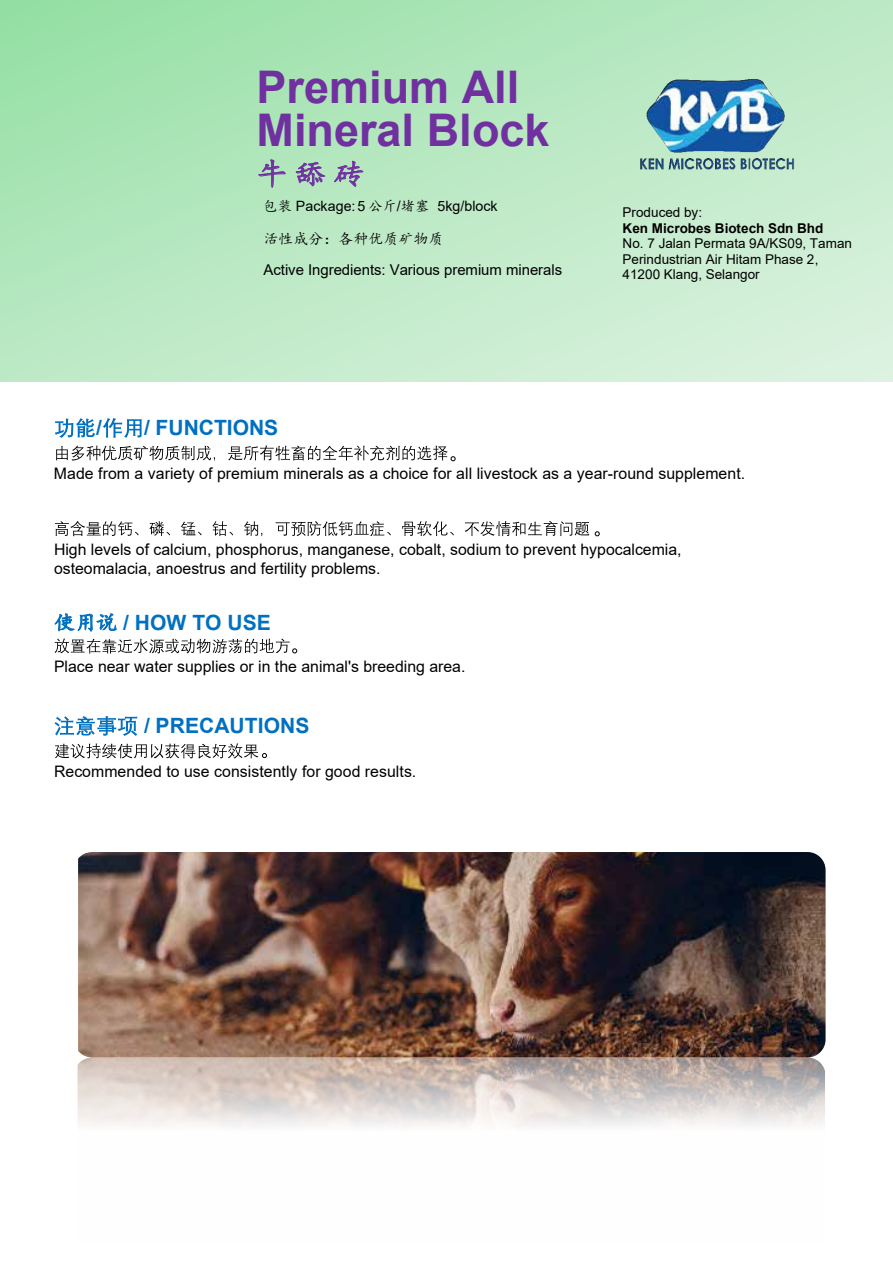
<style>
.page{position:relative;width:893px;height:1263px;background:#fff}
.page>*{position:absolute;margin:0;border:0;box-sizing:border-box;transform-origin:0 0}
.t1{font:700 45px/43.2px "Arial";color:#7030a0}
.t2{font:30px "Kai Ti";color:#7030a0}
.t3{font:700 21px "Arial";color:#0070c0}
.t4{font:15.9px/19px "Arial";color:#000}
.t5{font:15px "Arial";letter-spacing:-.005em;color:#000}
.t6{font:15px "Kai Ti";color:#000}
.t7{font:14.25px "Arial";letter-spacing:.005em;color:#000}
.t8{font:13.5px/15.5px "Arial";color:#000}
.t9{font:700 13.5px "Arial";color:#000}
.s1{font-family:"Kai Ti"}
.s2{font-family:"Kai Ti";font-weight:400}
</style>
<div class="page">
<svg style="left:0;top:0;width:893px;height:382px"></svg>
<svg style="left:55px;top:418px;width:40px;height:20px"></svg>
<svg style="left:103px;top:418px;width:39px;height:20px"></svg>
<svg style="left:55px;top:521px;width:534px;height:15px"></svg>
<svg style="left:54px;top:613px;width:63px;height:19px"></svg>
<svg style="left:55px;top:716px;width:82px;height:20px"></svg>
<img style="left:620px;top:55px;width:194px;height:138px">
<svg style="left:258px;top:159px;width:29px;height:29px"></svg>
<svg style="left:295px;top:161px;width:30px;height:26px"></svg>
<svg style="left:333px;top:160px;width:31px;height:28px"></svg>
<svg style="left:56px;top:445px;width:400px;height:16px"></svg>
<svg style="left:595px;top:531px;width:5px;height:5px"></svg>
<svg style="left:54px;top:638px;width:243px;height:15px"></svg>
<svg style="left:55px;top:743px;width:212px;height:16px"></svg>
<img style="left:78px;top:852px;width:748px;height:274px">
<h1 class="t1" style="left:257px;top:66px;width:294px">Premium All<br>Mineral Block</h1>
<h2 class="t2" style="left:257px;top:159px;width:109px">牛舔砖</h2>
<p class="t7" style="left:264px;top:200px;width:236px"><span class="s1">包装</span> Package: 5 <span class="s1">公斤</span>/<span class="s1">堵塞</span> 5kg/block</p>
<p class="t6" style="left:264px;top:231px;width:181px">活性成分：各种优质矿物质</p>
<p class="t5" style="left:264px;top:265px;width:300px">Active Ingredients: Various premium minerals</p>
<p class="t8" style="left:623px;top:206px;width:81px">Produced by:</p>
<p class="t9" style="left:623px;top:220px;width:202px">Ken Microbes Biotech Sdn Bhd</p>
<p class="t8" style="left:623px;top:237px;width:231px">No. 7 Jalan Permata 9A/KS09, Taman<br>Perindustrian Air Hitam Phase 2,<br>41200 Klang, Selangor</p>
<h3 class="t3" style="left:96px;top:415px;width:7px">/</h3>
<h3 class="t3" style="left:144px;top:415px;width:136px">/ FUNCTIONS</h3>
<p class="t4" style="left:54px;top:465px;width:693px">Made from a variety of premium minerals as a choice for all livestock as a year-round supplement.</p>
<p class="t4" style="left:54px;top:541px;width:629px">High levels of calcium, phosphorus, manganese, cobalt, sodium to prevent hypocalcemia, osteomalacia, anoestrus and fertility problems.</p>
<h3 class="t3" style="left:54px;top:610px;width:218px"><span class="s2">使用说</span> / HOW TO USE</h3>
<p class="t4" style="left:54px;top:658px;width:413px">Place near water supplies or in the animal's breeding area.</p>
<h3 class="t3" style="left:144px;top:713px;width:167px">/ PRECAUTIONS</h3>
<p class="t4" style="left:54px;top:763px;width:364px">Recommended to use consistently for good results.</p>
</div>
